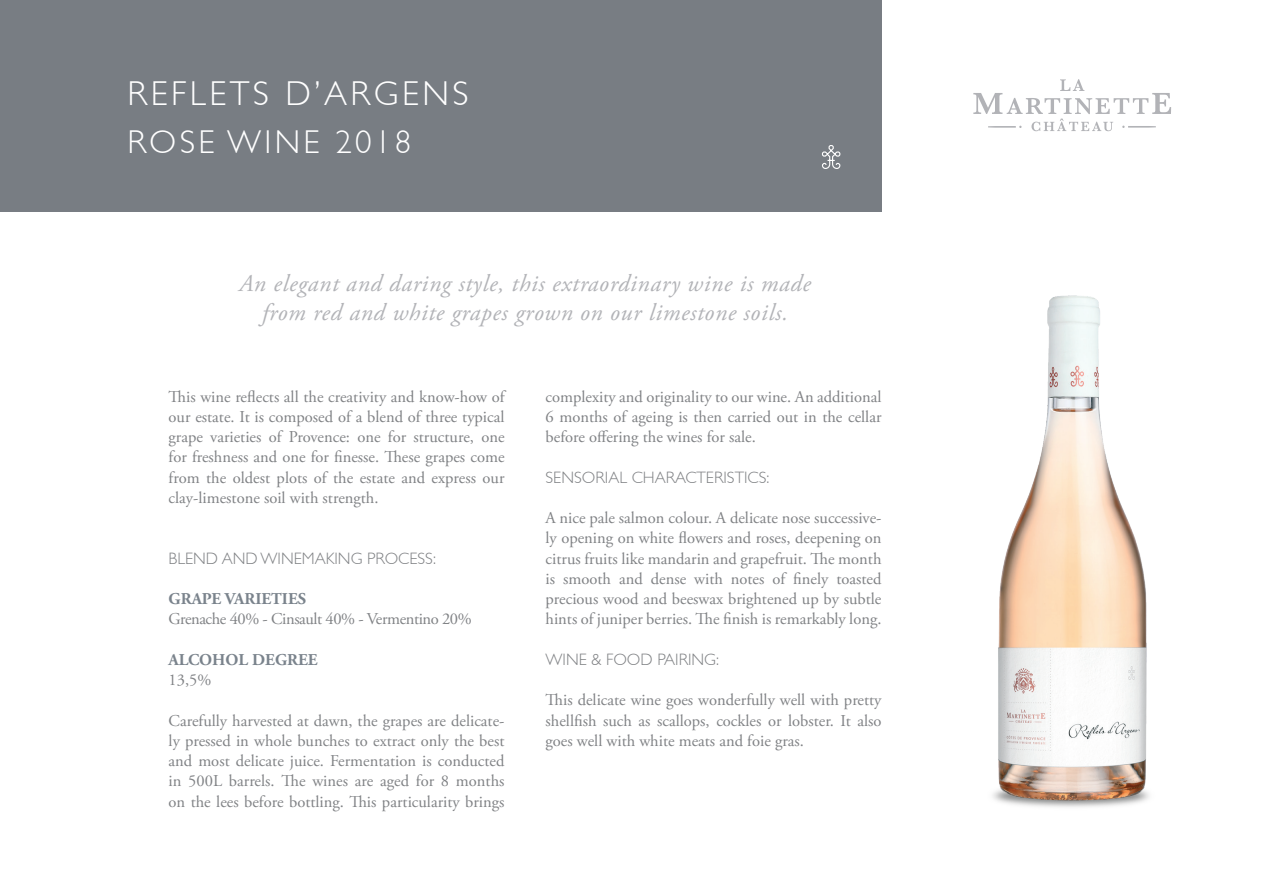
<style>
.page{position:relative;width:1263px;height:893px;background:#fff}
.page>*{position:absolute;margin:0;border:0;box-sizing:border-box;transform-origin:0 0}
.t1{font:300 34.5px "Gill Sans";letter-spacing:.1em;color:#fff}
.t2{font:300 33px "Gill Sans";letter-spacing:.1em;color:#fff}
.t3{font:italic 24px/28.8px "Adobe Garamond Pro";letter-spacing:.03em;color:#b2b3b7;text-align:center}
.t4{font:16.5px/20.2px "Adobe Garamond Pro";color:#808285;text-align:justify}
.t5{font:300 16.5px "Gill Sans";color:#808285}
.t6{font:16.5px "Adobe Garamond Pro";letter-spacing:-.025em;color:#808285}
.t7{font:700 16.5px "Adobe Garamond Pro";color:#7a838c}
</style>
<div class="page">
<img style="left:992px;top:295px;width:157px;height:512px">
<svg style="left:973px;top:79px;width:198px;height:52px"></svg>
<div style="left:0;top:0;width:881px;height:212px;background:#787d83"></div>
<svg style="left:822px;top:145px;width:19px;height:24px"></svg>
<h1 class="t1" style="left:128px;top:74px;width:343px">REFLETS D’ARGENS</h1>
<h2 class="t2" style="left:128px;top:124px;width:285px">ROSE WINE 2018</h2>
<h3 class="t3" style="left:239px;top:270px;width:573px">An elegant and daring style, this extraordinary wine is made from red and white grapes grown on our limestone soils.</h3>
<p class="t4" style="left:169px;top:387px;width:337px">This wine reflects all the creativity and know-how of our estate. It is composed of a blend of three typical grape varieties of Provence: one for structure, one for freshness and one for finesse. These grapes come from the oldest plots of the estate and express our clay-limestone soil with strength.</p>
<p class="t5" style="left:169px;top:549px;width:269px">BLEND AND WINEMAKING PROCESS:</p>
<p class="t7" style="left:169px;top:589px;width:139px">GRAPE VARIETIES</p>
<p class="t6" style="left:169px;top:609px;width:305px">Grenache 40% - Cinsault 40% - Vermentino 20%</p>
<p class="t7" style="left:169px;top:650px;width:151px">ALCOHOL DEGREE</p>
<p class="t4" style="left:169px;top:670px;width:44px">13,5%</p>
<p class="t4" style="left:169px;top:711px;width:337px">Carefully harvested at dawn, the grapes are delicate&shy;ly pressed in whole bunches to extract only the best and most delicate juice. Fermentation is conducted in 500L barrels. The wines are aged for 8 months on the lees before bottling. This particularity brings</p>
<p class="t4" style="left:546px;top:387px;width:337px">complexity and originality to our wine. An additional 6 months of ageing is then carried out in the cellar before offering the wines for sale.</p>
<p class="t5" style="left:546px;top:468px;width:225px">SENSORIAL CHARACTERISTICS:</p>
<p class="t4" style="left:546px;top:508px;width:337px">A nice pale salmon colour. A delicate nose successive&shy;ly opening on white flowers and roses, deepening on citrus fruits like mandarin and grapefruit. The month is smooth and dense with notes of finely toasted precious wood and beeswax brightened up by subtle hints of juniper berries. The finish is remarkably long.</p>
<p class="t5" style="left:546px;top:650px;width:175px">WINE &amp; FOOD PAIRING:</p>
<p class="t4" style="left:546px;top:691px;width:337px">This delicate wine goes wonderfully well with pretty shellfish such as scallops, cockles or lobster. It also goes well with white meats and foie gras.</p>
</div>
